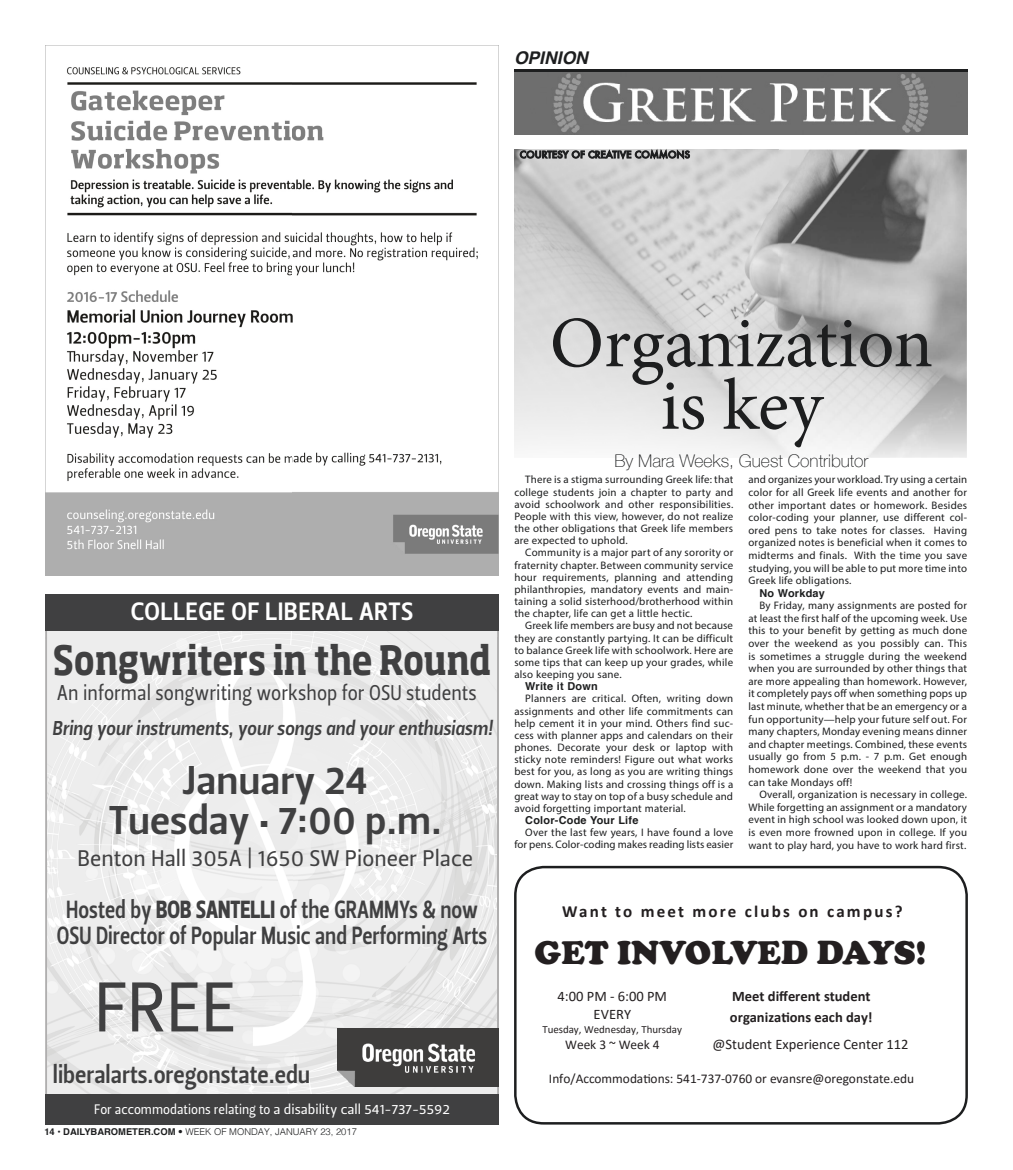
<style>
.page{position:relative;width:1013px;height:1170px;background:#fff}
.page>*{position:absolute;margin:0;border:0;box-sizing:border-box;transform-origin:0 0}
.t1{font:72.5px/62.5px "Minion Pro";color:#1d1e1f;text-align:center}
.t2{font:70px "Leitura Sans Grot 2";color:#404041}
.t3{font:40px "Leitura Sans Grot 3";color:#404041}
.t4{font:40px "Leitura Sans Grot 32";color:#404041}
.t5{font:700 39.88px "Soho Std";letter-spacing:-.005em;color:#404041;scale:.82 1}
.t6{font:900 33.88px "Cooper";color:#231f20}
.t7{font:25px "Leitura Sans Grot 3";color:#404041;scale:.9 1}
.t8{font:25px "Leitura Sans Grot 3";letter-spacing:.015em;color:#fff}
.t9{font:24.75px/26.2px "Leitura Sans Grot 3";color:#404041;text-align:center;scale:.82 1}
.t10{font:22.5px "Leitura Sans Grot 2";color:#404041}
.t11{font:21.25px "Leitura Sans Grot 2";color:#404041;scale:.9 1}
.t12{font:20px "Leitura Sans Italic 3";color:#404041;scale:.9 1}
.t13{font:100 17.5px "Helvetica Neue";color:#1d1e1f}
.t14{font:italic 700 17.5px "Helvetica";color:#1d1e1f}
.t15{font:700 17px "Calibri";letter-spacing:.13em;color:#231f20}
.t16{font:700 14.5px/20.1px "Calibri";color:#231f20}
.t17{font:14.5px "Calibri 3";color:#231f20}
.t18{font:14.5px/17.8px "Calibri";color:#231f20;text-align:center}
.t19{font:13.75px "Leitura Sans Grot 2";color:#fff;scale:.95 1}
.t20{font:13.38px "Calibri";color:#231f20}
.t21{font:10.88px/12.6px "Myriad Pro";letter-spacing:.02em;color:#1d1e1f;text-align:justify}
.t22{font:700 10.88px "Helvetica";letter-spacing:.02em;color:#1d1e1f}
.t23{font:10.88px "Calibri";letter-spacing:-.005em;color:#231f20}
.t24{font:300 9.38px "Helvetica";color:#1d1e1f}
.s1{font-family:"Leitura Sans Grot 3"}
.s2{font-family:"Leitura Sans Grot 22"}
.s3{font-family:"Leitura Sans Grot 4"}
.s4{font-weight:700}
.s5{font-family:"Calibri 3"}
</style>
<div class="page">
<img style="left:514px;top:149px;width:452px;height:309px">
<hr style="left:514px;top:69px;width:454px;height:3px;background:#1d1e1f">
<img style="left:45px;top:45px;width:454px;height:531px">
<img style="left:514px;top:72px;width:454px;height:62px">
<svg style="left:520px;top:150px;width:170px;height:9px;background:#6e6f70"></svg>
<img style="left:86px;top:638px;width:206px;height:449px">
<img style="left:292px;top:638px;width:205px;height:397px">
<img style="left:292px;top:1035px;width:46px;height:52px">
<div style="left:45px;top:631px;width:454px;height:7px;background:#ededed"></div>
<img style="left:45px;top:638px;width:41px;height:457px">
<img style="left:497px;top:638px;width:2px;height:391px">
<img style="left:86px;top:1087px;width:413px;height:8px">
<div style="left:45px;top:594px;width:454px;height:37px;background:#404041"></div>
<img style="left:338px;top:1029px;width:161px;height:58px">
<div style="left:45px;top:1095px;width:454px;height:30px;background:#404041"></div>
<div style="left:514px;top:866px;width:453px;height:259px;border:2px solid #1d1e1f;border-radius:28px"></div>
<h3 class="t14" style="left:514px;top:44px;width:75px">OPINION</h3>
<h3 class="t8" style="left:131px;top:594px;width:284px">COLLEGE OF LIBERAL ARTS</h3>
<h3 class="t5" style="left:53px;top:635px;width:536px">Songwriters in the Round</h3>
<h3 class="t11" style="left:57px;top:679px;width:468px">An informal songwriting workshop for OSU students</h3>
<h3 class="t12" style="left:52px;top:714px;width:490px">Bring your instruments, your songs and your enthusiasm!</h3>
<h3 class="t4" style="left:183px;top:753px;width:186px">January <span class="s1">2</span>4</h3>
<h3 class="t3" style="left:109px;top:793px;width:335px">Tuesday ; 7:00 p.m.</h3>
<h3 class="t10" style="left:78px;top:843px;width:397px">Benton Hall 30<span class="s2">5A</span> | 1650 SW Pioneer Place</h3>
<h3 class="t9" style="left:57px;top:896px;width:526px">Hosted by <span class="s3">BOB SANTELLI</span> of the GRAMMYs &amp; now<br>OSU Director of Popular Music and Performing Arts</h3>
<h2 class="t2" style="left:94px;top:960px;width:144px">FREE</h2>
<h3 class="t7" style="left:53px;top:1057px;width:288px">liberalarts.oregonstate.edu</h3>
<p class="t19" style="left:94px;top:1100px;width:376px">For accommodations relating to a disability call 541-737-5592</p>
<p class="t24" style="left:44px;top:1124px;width:314px"><span class="s4">14 • DAILYBAROMETER.COM</span> • WEEK OF MONDAY, JANUARY 23, 2017</p>
<h1 class="t1" style="left:550px;top:312px;width:385px">Organization is key</h1>
<h3 class="t13" style="left:614px;top:448px;width:255px">By Mara Weeks, Guest Contributor</h3>
<p class="t21" style="left:514px;top:473px;width:220px;line-height:12.1px;text-indent:11px">There is a stigma surrounding Greek life: that college students join a chapter to party and avoid schoolwork and other responsibilities.<br>People with this view, however, do not realize the other obligations that Greek life members are expected to uphold.</p>
<p class="t21" style="left:514px;top:546px;width:220px;line-height:12.1px;text-indent:11px">Community is a major part of any sorority or fraternity chapter. Between community service hour requirements, planning and attending philanthropies, mandatory events and main&shy;taining a solid sisterhood/brotherhood within the chapter, life can get a little hectic.</p>
<p class="t21" style="left:514px;top:619px;width:220px;line-height:12.1px;text-indent:11px">Greek life members are busy and not because they are constantly partying. It can be difficult to balance Greek life with schoolwork. Here are some tips that can keep up your grades, while also keeping you sane.</p>
<p class="t22" style="left:525px;top:678px;width:74px">Write it Down</p>
<p class="t21" style="left:514px;top:692px;width:220px;line-height:12.1px;text-indent:11px">Planners are critical. Often, writing down assignments and other life commitments can help cement it in your mind. Others find suc&shy;cess with planner apps and calendars on their phones. Decorate your desk or laptop with sticky note reminders! Figure out what works best for you, as long as you are writing things down. Making lists and crossing things off is a great way to stay on top of a busy schedule and avoid forgetting important material.</p>
<p class="t22" style="left:525px;top:811px;width:115px">Color-Code Your Life</p>
<p class="t21" style="left:514px;top:826px;width:220px;line-height:12.1px;text-align:right">Over the last few years, I have found a love for pens. Color-coding makes reading lists easier</p>
<p class="t21" style="left:748px;top:473px;width:220px">and organizes your workload. Try using a certain color for all Greek life events and another for other important dates or homework. Besides color-coding your planner, use different col&shy;ored pens to take notes for classes. Having organized notes is beneficial when it comes to midterms and finals. With the time you save studying, you will be able to put more time into Greek life obligations.</p>
<p class="t22" style="left:759px;top:584px;width:67px">No Workday</p>
<p class="t21" style="left:748px;top:599px;width:220px;text-indent:11px">By Friday, many assignments are posted for at least the first half of the upcoming week. Use this to your benefit by getting as much done over the weekend as you possibly can. This is sometimes a struggle during the weekend when you are surrounded by other things that are more appealing than homework. However, it completely pays off when something pops up last minute, whether that be an emergency or a fun opportunity—help your future self out. For many chapters, Monday evening means dinner and chapter meetings. Combined, these events usually go from 5 p.m. - 7 p.m. Get enough homework done over the weekend that you can take Mondays off!</p>
<p class="t21" style="left:748px;top:788px;width:220px;text-indent:11px">Overall, organization is necessary in college.<br>While forgetting an assignment or a mandatory event in high school was looked down upon, it is even more frowned upon in college. If you want to play hard, you have to work hard first.</p>
<h3 class="t15" style="left:562px;top:899px;width:342px">Want to meet more clubs on campus?</h3>
<h3 class="t6" style="left:534px;top:933px;width:393px">GET INVOLVED DAYS!</h3>
<h3 class="t18" style="left:557px;top:987px;width:111px">4:00 PM - 6:00 PM<br>EVERY</h3>
<p class="t23" style="left:542px;top:1022px;width:141px">Tuesday, Wednesday, Thursday</p>
<p class="t20" style="left:565px;top:1035px;width:96px">Week 3 ~ Week 4</p>
<h3 class="t16" style="left:730px;top:986px;width:144px">Meet different student organizations each day!</h3>
<h3 class="t17" style="left:712px;top:1034px;width:198px">@Student Experience Center 112</h3>
<p class="t20" style="left:549px;top:1069px;width:367px"><span class="s5">Info/Accommodations: 541</span>-737-0760 or evansre@oregonstate.edu</p>
</div>
